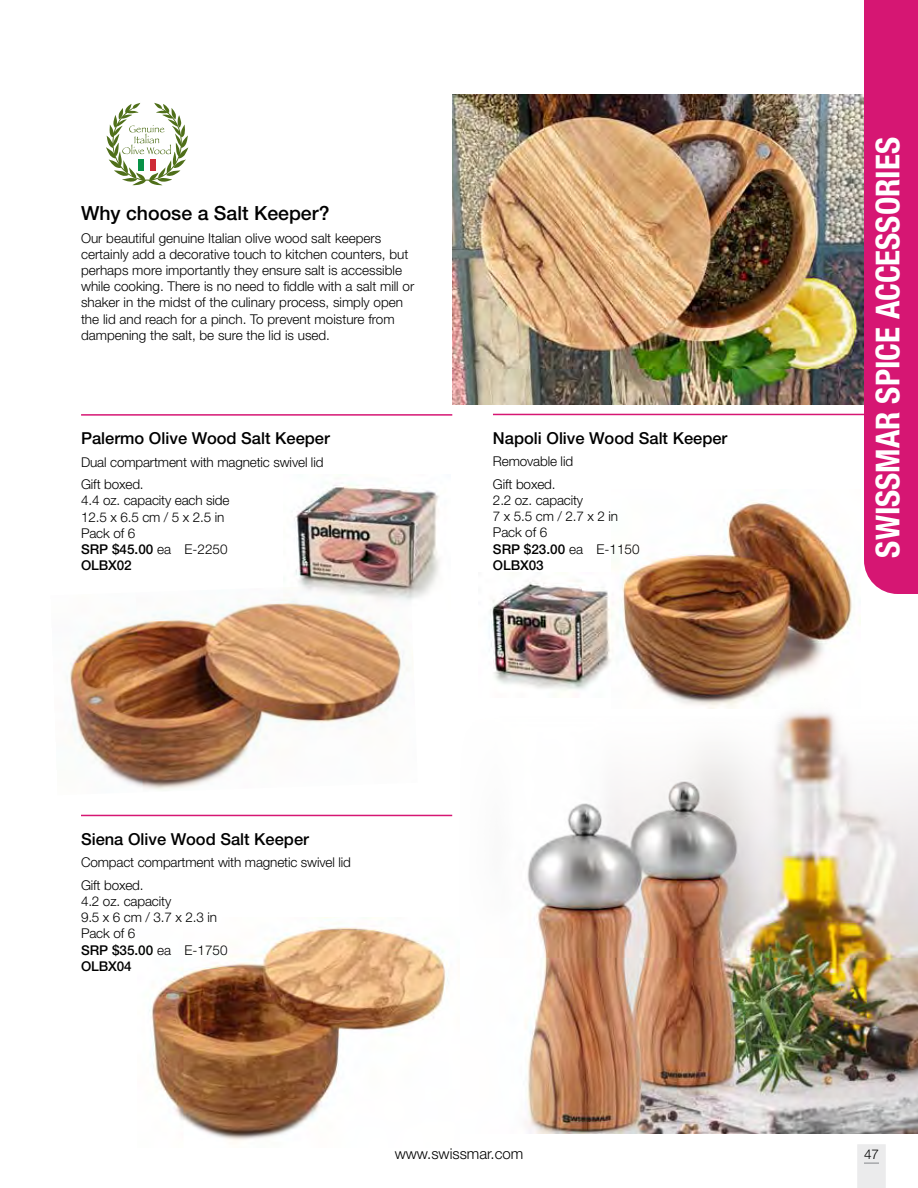
<style>
.page{position:relative;width:918px;height:1188px;background:#fff}
.page>*{position:absolute;margin:0;border:0;box-sizing:border-box;transform-origin:0 0}
.t1{font:700 condensed 33px "Helvetica Neue";color:#fff}
.t2{font:500 19.5px "Helvetica Neue";color:#000}
.t3{font:500 16.5px "Helvetica Neue";color:#000}
.t4{font:300 15px "Helvetica Neue";color:#000}
.t5{font:300 13.5px/16.2px "Helvetica Neue";color:#000}
.s1{font-weight:500}
</style>
<div class="page">
<img style="left:402px;top:708px;width:516px;height:426px">
<img style="left:294px;top:483px;width:146px;height:115px">
<img style="left:69px;top:583px;width:349px;height:212px">
<img style="left:624px;top:501px;width:236px;height:207px">
<img style="left:489px;top:575px;width:135px;height:116px">
<img style="left:452px;top:94px;width:412px;height:311px">
<img style="left:149px;top:917px;width:311px;height:224px">
<svg style="left:106px;top:103px;width:83px;height:82px"></svg>
<div style="left:139px;top:159px;width:5px;height:12px;background:#089247"></div>
<div style="left:144px;top:159px;width:6px;height:12px;background:#fff"></div>
<div style="left:150px;top:159px;width:6px;height:12px;background:#ce2b37"></div>
<hr style="left:81px;top:414px;width:371px;height:2px;background:#d61673">
<hr style="left:493px;top:414px;width:371px;height:1px;background:#d61673">
<hr style="left:81px;top:815px;width:371px;height:1px;background:#d61673">
<div style="left:857px;top:1144px;width:29px;height:44px;background:#ebebec"></div>
<svg style="left:864px;top:1163px;width:15px;height:1px"></svg>
<div style="left:864px;top:0;width:54px;height:594px;background:#d61673"></div>
<h2 class="t2" style="left:81px;top:201px;width:250px">Why choose a Salt Keeper?</h2>
<p class="t5" style="left:81px;top:229px;width:335px">Our beautiful genuine Italian olive wood salt keepers certainly add a decorative touch to kitchen counters, but perhaps more importantly they ensure salt is accessible while cooking. There is no need to fiddle with a salt mill or shaker in the midst of the culinary process, simply open the lid and reach for a pinch. To prevent moisture from dampening the salt, be sure the lid is used.</p>
<p class="t3" style="left:81px;top:428px;width:250px">Palermo Olive Wood Salt Keeper</p>
<p class="t5" style="left:81px;top:450px;width:244px;line-height:22.5px">Dual compartment with magnetic swivel lid<br>Gift boxed.</p>
<p class="t5" style="left:81px;top:492px;width:150px">4.4 oz. capacity each side<br>12.5 x 6.5 cm / 5 x 2.5 in<br>Pack of 6<br><span class="s1">SRP $45.00</span> ea E-2250<br><span class="s1">OLBX02</span></p>
<p class="t3" style="left:493px;top:428px;width:236px">Napoli Olive Wood Salt Keeper</p>
<p class="t5" style="left:493px;top:450px;width:82px;line-height:22.5px">Removable lid<br>Gift boxed.</p>
<p class="t5" style="left:493px;top:492px;width:148px">2.2 oz. capacity<br>7 x 5.5 cm / 2.7 x 2 in<br>Pack of 6<br><span class="s1">SRP $23.00</span> ea E-1150<br><span class="s1">OLBX03</span></p>
<p class="t3" style="left:81px;top:829px;width:230px">Siena Olive Wood Salt Keeper</p>
<p class="t5" style="left:81px;top:851px;width:271px;line-height:22.5px">Compact compartment with magnetic swivel lid<br>Gift boxed.</p>
<p class="t5" style="left:81px;top:893px;width:148px">4.2 oz. capacity<br>9.5 x 6 cm / 3.7 x 2.3 in<br>Pack of 6<br><span class="s1">SRP $35.00</span> ea E-1750<br><span class="s1">OLBX04</span></p>
<h1 class="t1" style="left:868px;top:558px;width:422px;rotate:-90deg">SWISSMAR SPICE ACCESSORIES</h1>
<p class="t4" style="left:395px;top:1145px;width:130px">www.swissmar.com</p>
<p class="t5" style="left:864px;top:1146px;width:17px">47</p>
</div>
